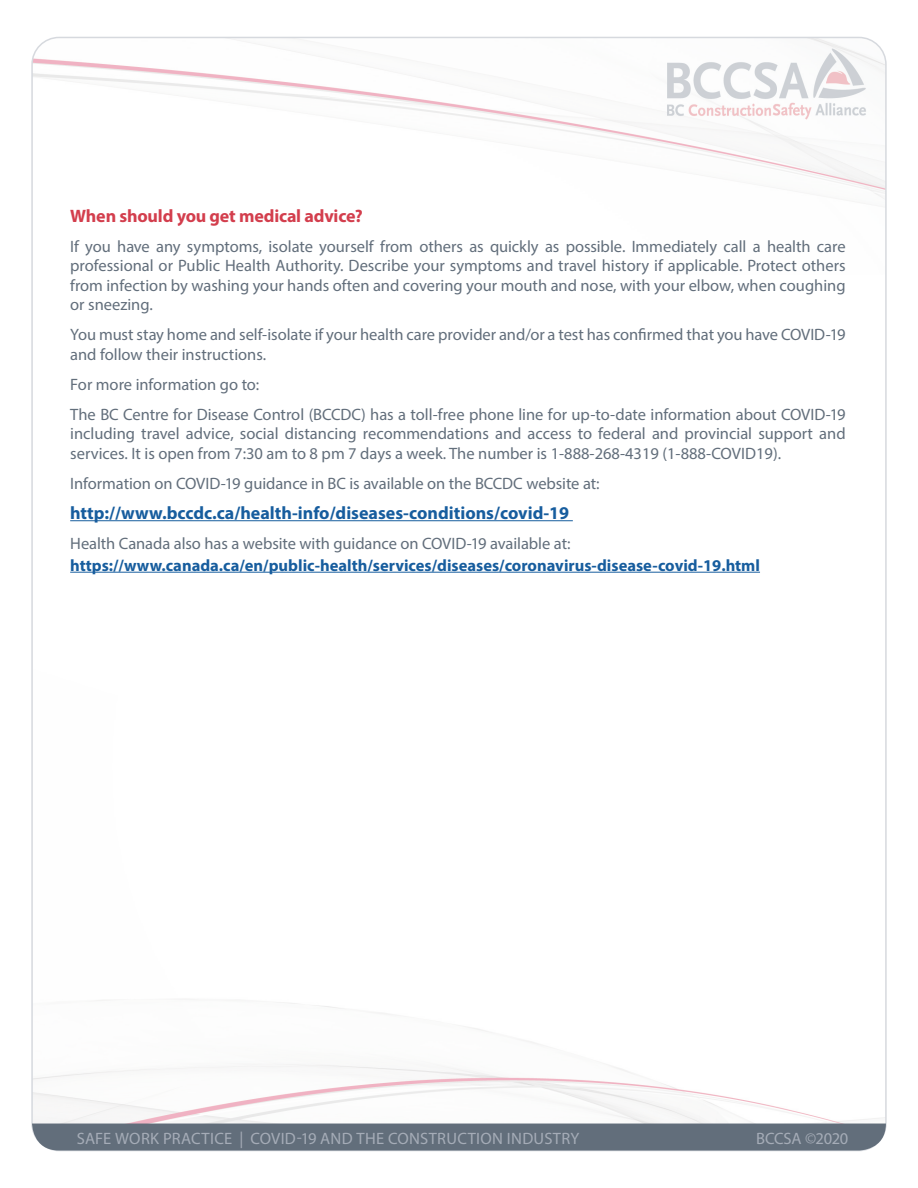
<style>
.page{position:relative;width:918px;height:1188px;background:#fff}
.page>*{position:absolute;margin:0;border:0;box-sizing:border-box;transform-origin:0 0}
.t1{font:700 18px "Myriad Pro";color:#175d9e}
.t2{font:700 18px "Myriad Pro";letter-spacing:-.01em;color:#d33e4d}
.t3{font:16.5px/19.5px "Myriad Pro";color:#626e7b;text-align:justify}
.t4{font:700 16.5px "Myriad Pro";color:#175d9e}
.t5{font:16.5px "Myriad Pro";letter-spacing:.015em;color:#a5acb7}
.t6{font:16.5px "Myriad Pro";letter-spacing:-.015em;color:#a5acb7}
</style>
<div class="page">
<img style="left:34px;top:37px;width:850px;height:1087px">
<div style="left:32px;top:1124px;width:854px;height:27px;background:#626e7b"></div>
<hr style="left:70px;top:520px;width:503px;height:1px;background:#175d9e">
<hr style="left:70px;top:572px;width:690px;height:1px;background:#175d9e">
<p class="t2" style="left:70px;top:204px;width:294px">When should you get medical advice?</p>
<p class="t3" style="left:70px;top:236px;width:777px">If you have any symptoms, isolate yourself from others as quickly as possible. Immediately call a health care professional or Public Health Authority. Describe your symptoms and travel history if applicable. Protect others from infection by washing your hands often and covering your mouth and nose, with your elbow, when coughing or sneezing.</p>
<p class="t3" style="left:70px;top:325px;width:777px">You must stay home and self-isolate if your health care provider and/or a test has confirmed that you have COVID-19 and follow their instructions.</p>
<p class="t3" style="left:70px;top:374px;width:190px">For more information go to:</p>
<p class="t3" style="left:70px;top:404px;width:777px">The BC Centre for Disease Control (BCCDC) has a toll-free phone line for up-to-date information about COVID-19 including travel advice, social distancing recommendations and access to federal and provincial support and services. It is open from 7:30 am to 8 pm 7 days a week. The number is 1-888-268-4319 (1-888-COVID19).</p>
<p class="t3" style="left:70px;top:473px;width:531px">Information on COVID-19 guidance in BC is available on the BCCDC website at:</p>
<p class="t1" style="left:70px;top:501px;width:501px">http://www.bccdc.ca/health-info/diseases-conditions/covid-19</p>
<p class="t3" style="left:70px;top:533px;width:502px">Health Canada also has a website with guidance on COVID-19 available at:</p>
<p class="t4" style="left:70px;top:554px;width:691px">https://www.canada.ca/en/public-health/services/diseases/coronavirus-disease-covid-19.html</p>
<p class="t5" style="left:77px;top:1128px;width:504px">SAFE WORK PRACTICE | COVID-19 AND THE CONSTRUCTION INDUSTRY</p>
<p class="t6" style="left:756px;top:1128px;width:94px">BCCSA ©2020</p>
</div>
